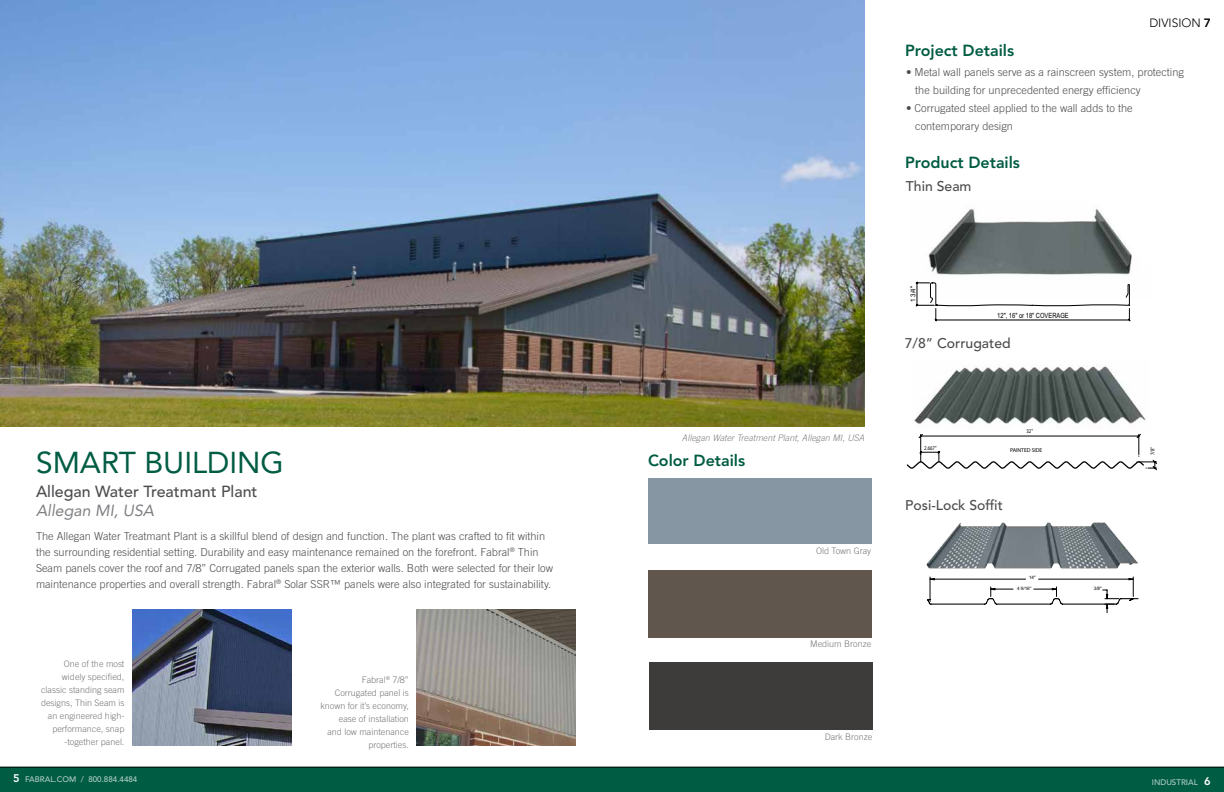
<style>
.page{position:relative;width:1224px;height:792px;background:#fff}
.page>*{position:absolute;margin:0;border:0;box-sizing:border-box;transform-origin:0 0}
.t1{font:30px "Avenir LT Std";color:#005c43}
.t2{font:800 16px "Avenir LT Std";color:#005c43}
.t3{font:500 16px "Avenir LT Std";color:#4d4d4f}
.t4{font:italic 16px "Avenir LT Std";color:#808285}
.t5{font:500 14px "Avenir LT Std";color:#4d4d4f}
.t6{font:300 12px "Avenir LT Std";color:#000}
.t7{font:300 11px/16px "Trade Gothic LT Std";color:#4d4d4f}
.t8{font:300 9px/13px "Trade Gothic LT Std";color:#77787b;text-align:right}
.t9{font:italic 300 9px "Trade Gothic LT Std";color:#808285}
.t10{font:500 8px "Avenir LT Std";color:#b3cec7}
.t11{font:7.2px "Arial";color:#000;scale:.81 1}
.t12{font:6.8px "Arial";color:#000;scale:.9 1}
.t13{font:5.6px "Arial";color:#000;scale:.85 1}
.t14{font:5.6px "Arial";color:#000}
.t15{font:4.6px "Arial";color:#000}
.s1{font-weight:800}
.s2{font-weight:800;font-size:11px;color:#fff}
</style>
<div class="page">
<img style="left:416px;top:610px;width:160px;height:135px">
<img style="left:132px;top:610px;width:160px;height:135px">
<img style="left:0;top:0;width:864px;height:427px">
<div style="left:648px;top:478px;width:223px;height:66px;background:#8696a2"></div>
<div style="left:648px;top:570px;width:223px;height:68px;background:#60564d"></div>
<div style="left:0;top:767px;width:1224px;height:25px;background:#005c43"></div>
<img style="left:914px;top:366px;width:232px;height:58px">
<svg style="left:907px;top:434px;width:250px;height:36px"></svg>
<img style="left:915px;top:208px;width:217px;height:76px">
<svg style="left:916px;top:281px;width:215px;height:40px"></svg>
<hr style="left:1207px;top:263px;width:1px;height:84px;background:#000">
<hr style="left:903px;top:263px;width:1px;height:84px;background:#000">
<hr style="left:903px;top:263px;width:260px;height:1px;background:#000">
<hr style="left:903px;top:586px;width:260px;height:1px;background:#000">
<div style="left:649px;top:663px;width:223px;height:67px;background:#3d3c3a"></div>
<img style="left:926px;top:522px;width:212px;height:55px">
<svg style="left:927px;top:577px;width:212px;height:36px"></svg>
<h2 class="t2" style="left:905px;top:41px;width:111px">Project Details</h2>
<p class="t6" style="left:1149px;top:16px;width:63px">DIVISION <span class="s1">7</span></p>
<p class="t7" style="left:915px;top:63px;width:270px;line-height:18px;text-indent:-9px">• Metal wall panels serve as a rainscreen system, protecting the building for unprecedented energy efficiency</p>
<p class="t7" style="left:915px;top:99px;width:219px;line-height:18px;text-indent:-9px">• Corrugated steel applied to the wall adds to the contemporary design</p>
<h2 class="t2" style="left:905px;top:153px;width:116px">Product Details</h2>
<p class="t5" style="left:906px;top:178px;width:67px">Thin Seam</p>
<p class="t12" style="left:909px;top:302px;width:19px;rotate:-90deg">1 3/4"</p>
<p class="t11" style="left:997px;top:311px;width:90px">12", 16" or 18" COVERAGE</p>
<h1 class="t1" style="left:36px;top:446px;width:249px">SMART BUILDING</h1>
<h2 class="t3" style="left:36px;top:482px;width:223px">Allegan Water Treatmant Plant</h2>
<h2 class="t4" style="left:36px;top:501px;width:120px">Allegan MI, USA</h2>
<p class="t7" style="left:36px;top:528px;width:519px">The Allegan Water Treatmant Plant is a skillful blend of design and function. The plant was crafted to fit within the surrounding residential setting. Durability and easy maintenance remained on the forefront. Fabral<sup>®</sup> Thin Seam panels cover the roof and 7/8” Corrugated panels span the exterior walls. Both were selected for their low maintenance properties and overall strength. Fabral<sup>®</sup> Solar SSR™ panels were also integrated for sustainability.</p>
<p class="t8" style="left:41px;top:657px;width:85px">One of the most widely specified, classic standing seam designs, Thin Seam is an engineered high&shy;performance, snap -together panel.</p>
<p class="t8" style="left:320px;top:673px;width:90px">Fabral<sup>®</sup> 7/8”<br>Corrugated panel is known for it’s economy, ease of installation<br>and low maintenance properties.</p>
<p class="t9" style="left:682px;top:433px;width:184px">Allegan Water Treatment Plant, Allegan MI, USA</p>
<h2 class="t2" style="left:648px;top:451px;width:99px">Color Details</h2>
<p class="t8" style="left:816px;top:544px;width:57px">Old Town Gray</p>
<p class="t8" style="left:810px;top:638px;width:63px">Medium Bronze</p>
<p class="t5" style="left:905px;top:335px;width:107px">7/8” Corrugated</p>
<p class="t13" style="left:1027px;top:427px;width:9px">32"</p>
<p class="t13" style="left:924px;top:444px;width:16px">2.667"</p>
<p class="t14" style="left:1010px;top:447px;width:34px">PAINTED SIDE</p>
<p class="t13" style="left:1149px;top:455px;width:11px;rotate:-90deg">7/8"</p>
<p class="t5" style="left:905px;top:497px;width:99px">Posi-Lock Soffit</p>
<p class="t15" style="left:1029px;top:575px;width:8px">14"</p>
<p class="t15" style="left:1017px;top:586px;width:16px">4 9/16"</p>
<p class="t15" style="left:1094px;top:586px;width:10px">3/8"</p>
<p class="t8" style="left:825px;top:730px;width:49px">Dark Bronze</p>
<p class="t10" style="left:13px;top:774px;width:126px"><span class="s2">5</span> FABRAL.COM / 800.884.4484</p>
<p class="t10" style="left:1152px;top:778px;width:60px">INDUSTRIAL <span class="s2">6</span></p>
</div>
